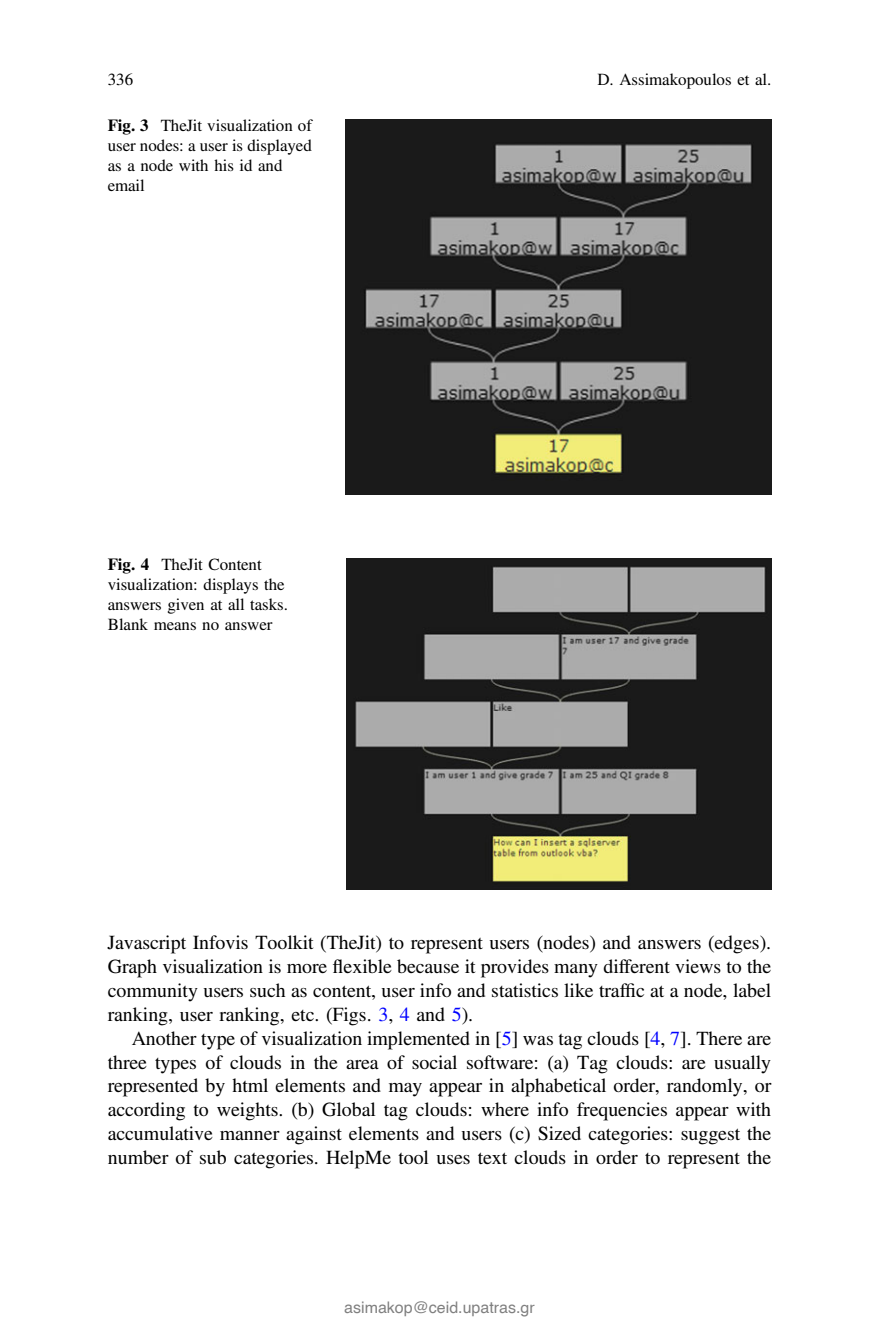
<style>
.page{position:relative;width:879px;height:1333px;background:#fff}
.page>*{position:absolute;margin:0;border:0;box-sizing:border-box;transform-origin:0 0}
.t1{font:20px/24px "Kbhdjc Rmsprr Fxvysn Hbpywy Xwshrx STIX";color:#000;text-align:justify}
.t2{font:17px/20px "Kbhdjc Rmsprr Fxvysn Hbpywy Xwshrx STIX";color:#000}
.t3{font:16px "Helvetica";color:#808080}
.s1{font-family:"Ychbyy Nkwjfp Yjxkqc Qblgpy Yswflw STIX";font-weight:700}
.s2{font-family:"Jsncdn Bwtyvq Gfkbqq Mkrtjd Rktrbx STIX Regular+fb"}
.s3{color:#00f}
</style>
<div class="page">
<img style="left:346px;top:119px;width:425px;height:375px">
<img style="left:346px;top:558px;width:425px;height:331px">
<p class="t2" style="left:108px;top:71px;width:27px">336</p>
<p class="t2" style="left:597px;top:71px;width:175px">D. Assimakopoulos et al.</p>
<p class="t2" style="left:108px;top:117px;width:206px"><span class="s1">Fig. 3</span> TheJit visualization of user nodes: a user is displayed as a node with his id and email</p>
<p class="t2" style="left:108px;top:556px;width:182px"><span class="s1">Fig. 4</span> TheJit Content visualization: displays the answers given at all tasks.<br>Blank means no answer</p>
<p class="t1" style="left:108px;top:932px;width:665px">Javascript Infovis Toolkit (TheJit) to represent users (nodes) and answers (edges).<br>Graph visualization is more <span class="s2">fl</span>exible because it provides many different views to the community users such as content, user info and statistics like traf<span class="s2">fi</span>c at a node, label ranking, user ranking, etc. (Figs. <span class="s3">3</span>, <span class="s3">4</span> and <span class="s3">5</span>).</p>
<p class="t1" style="left:108px;top:1027px;width:665px;text-indent:24px">Another type of visualization implemented in [<span class="s3">5</span>] was tag clouds [<span class="s3">4</span>, <span class="s3">7</span>]. There are three types of clouds in the area of social software: (a) Tag clouds: are usually represented by html elements and may appear in alphabetical order, randomly, or according to weights. (b) Global tag clouds: where info frequencies appear with accumulative manner against elements and users (c) Sized categories: suggest the number of sub categories. HelpMe tool uses text clouds in order to represent the</p>
<p class="t3" style="left:344px;top:1297px;width:192px">asimakop@ceid.upatras.gr</p>
</div>
